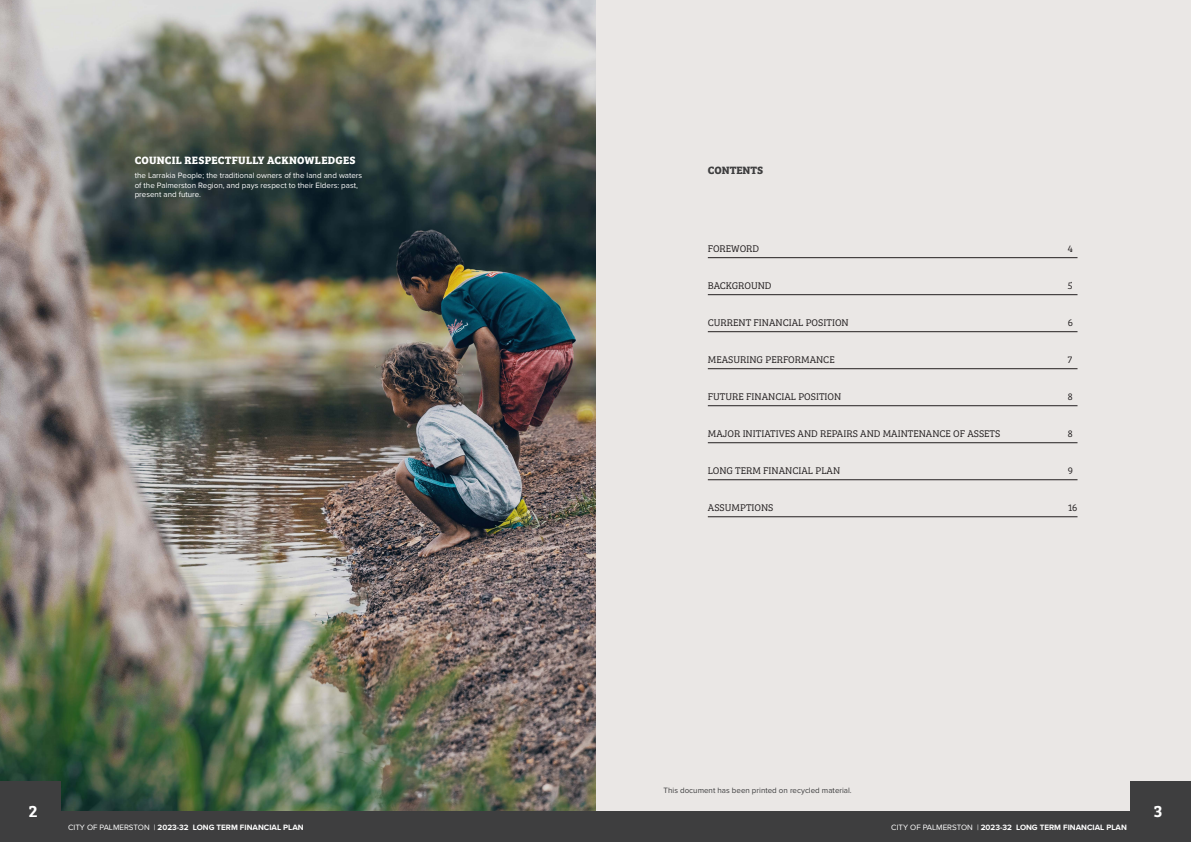
<style>
.page{position:relative;width:1191px;height:842px;background:#eae7e5}
.page>*{position:absolute;margin:0;border:0;box-sizing:border-box;transform-origin:0 0}
.t1{font:17px "Bree Serif Sb";color:#fff}
.Body_Heading_1{font:700 11px "Bree Serif";letter-spacing:.02em;color:#fff}
.Body_Heading_1-2{font:700 11px "Bree Serif";color:#3e3e3f}
.t2{font:10px "Bree Serif Lt";color:#231f20}
.Main_Body_Copy{font:8px/9.6px "Proxima Nova";color:#fff}
.t3{font:700 8px "Proxima Nova";color:#fff}
.Main_Body_Copy-2{font:8px "Proxima Nova";color:#3e3e3f}
.s1{font-weight:400}
</style>
<div class="page">
<img style="left:0;top:0;width:595px;height:811px">
<div style="left:0;top:781px;width:61px;height:61px;background:#3e3e3f"></div>
<div style="left:1130px;top:781px;width:61px;height:61px;background:#3e3e3f"></div>
<div style="left:0;top:811px;width:1191px;height:31px;background:#3e3e3f"></div>
<hr style="left:708px;top:257px;width:369px;height:1px;background:#231f20">
<hr style="left:708px;top:294px;width:369px;height:1px;background:#231f20">
<hr style="left:708px;top:331px;width:369px;height:1px;background:#231f20">
<hr style="left:708px;top:368px;width:369px;height:1px;background:#231f20">
<hr style="left:708px;top:405px;width:369px;height:1px;background:#231f20">
<hr style="left:708px;top:442px;width:369px;height:1px;background:#231f20">
<hr style="left:708px;top:479px;width:369px;height:1px;background:#231f20">
<hr style="left:708px;top:516px;width:369px;height:1px;background:#231f20">
<p class="Body_Heading_1" style="left:135px;top:152px;width:222px">COUNCIL RESPECTFULLY ACKNOWLEDGES</p>
<p class="Main_Body_Copy" style="left:135px;top:170px;width:229px">the Larrakia People; the traditional owners of the land and waters of the Palmerston Region, and pays respect to their Elders: past, present and future.</p>
<p class="Body_Heading_1-2" style="left:708px;top:161px;width:57px">CONTENTS</p>
<p class="t2" style="left:708px;top:241px;width:53px">FOREWORD</p>
<p class="t2" style="left:1068px;top:241px;width:7px">4</p>
<p class="t2" style="left:708px;top:278px;width:65px">BACKGROUND</p>
<p class="t2" style="left:1068px;top:278px;width:6px">5</p>
<p class="t2" style="left:708px;top:315px;width:142px">CURRENT FINANCIAL POSITION</p>
<p class="t2" style="left:1068px;top:315px;width:7px">6</p>
<p class="t2" style="left:708px;top:352px;width:128px">MEASURING PERFORMANCE</p>
<p class="t2" style="left:1068px;top:352px;width:6px">7</p>
<p class="t2" style="left:708px;top:389px;width:135px">FUTURE FINANCIAL POSITION</p>
<p class="t2" style="left:1068px;top:389px;width:6px">8</p>
<p class="t2" style="left:708px;top:426px;width:294px">MAJOR INITIATIVES AND REPAIRS AND MAINTENANCE OF ASSETS</p>
<p class="t2" style="left:1068px;top:426px;width:6px">8</p>
<p class="t2" style="left:708px;top:463px;width:134px">LONG TERM FINANCIAL PLAN</p>
<p class="t2" style="left:1068px;top:463px;width:7px">9</p>
<p class="t2" style="left:708px;top:500px;width:67px">ASSUMPTIONS</p>
<p class="t2" style="left:1068px;top:500px;width:11px">16</p>
<p class="Main_Body_Copy-2" style="left:663px;top:784px;width:190px">This document has been printed on recycled material.</p>
<h1 class="t1" style="left:29px;top:798px;width:10px">2</h1>
<h1 class="t1" style="left:1153px;top:798px;width:10px">3</h1>
<p class="t3" style="left:68px;top:822px;width:237px"><span class="s1">CITY OF PALMERSTON |</span> 2023-32 LONG TERM FINANCIAL PLAN</p>
<p class="t3" style="left:891px;top:822px;width:237px"><span class="s1">CITY OF PALMERSTON |</span> 2023-32 LONG TERM FINANCIAL PLAN</p>
</div>
